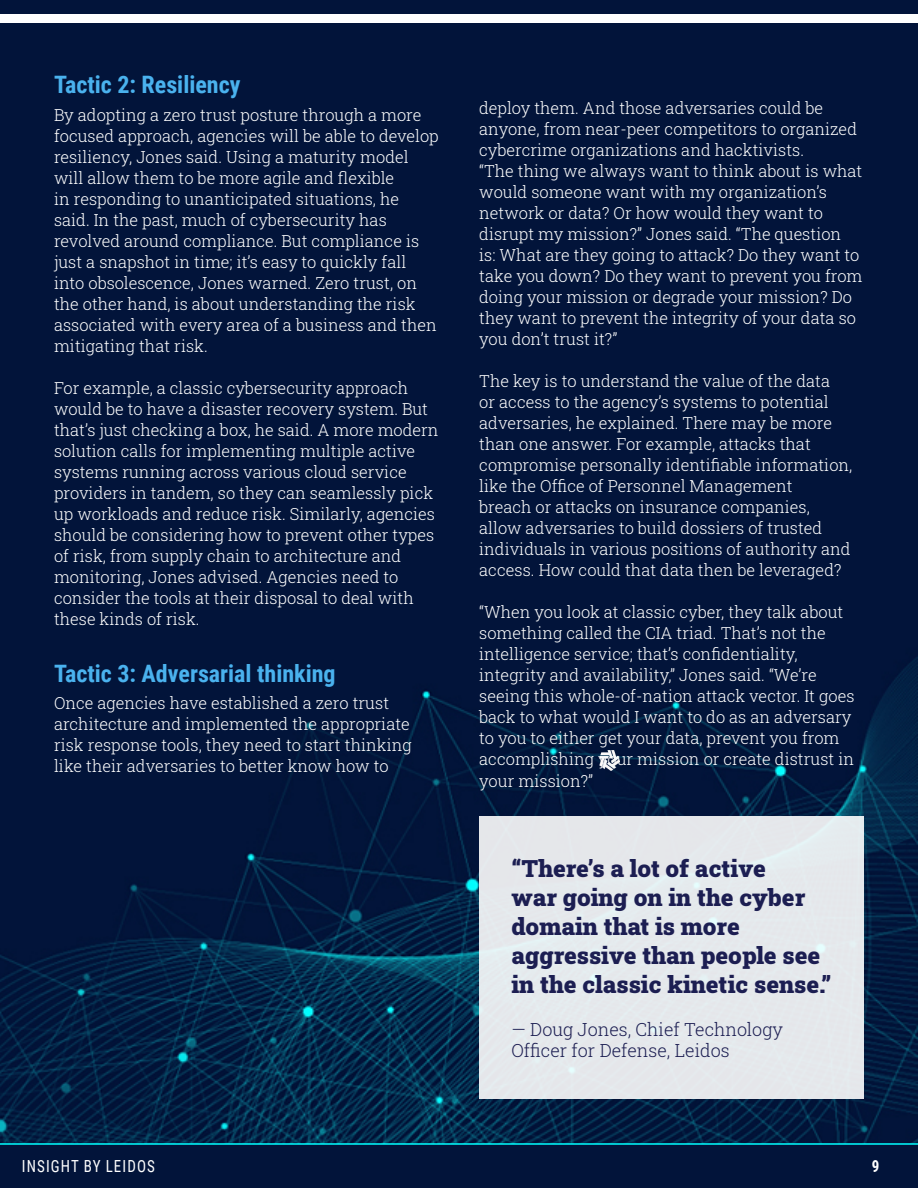
<style>
.page{position:relative;width:918px;height:1188px;background:#fff}
.page>*{position:absolute;margin:0;border:0;box-sizing:border-box;transform-origin:0 0}
.t1{font:24px/28.8px "Roboto Slab";color:#1c1e52}
.t2{font:700 24px "Roboto Condensed";color:#4ab2ee}
.t3{font:300 18px/21.6px "Roboto Slab";color:#1c1e52}
.t4{font:16.65px "Roboto Condensed";letter-spacing:.075em;color:#fff;scale:.9 1}
.t5{font:700 16.65px "Roboto Condensed";color:#fff;scale:.9 1}
.t6{font:300 16.5px/21px "Roboto Slab";color:#fff}
</style>
<div class="page">
<img style="left:0;top:0;width:918px;height:1143px">
<div style="left:0;top:1145px;width:918px;height:43px;background:#02143a"></div>
<div style="left:479px;top:816px;width:385px;height:283px;background:#e5e8ec"></div>
<div style="left:0;top:14px;width:918px;height:9px;background:#fff"></div>
<hr style="left:0;top:1143px;width:918px;height:2px;background:#02ffff">
<svg style="left:587px;top:740px;width:49px;height:33px;background:#243555"></svg>
<h1 class="t2" style="left:54px;top:67px;width:188px">Tactic 2: Resiliency</h1>
<p class="t6" style="left:54px;top:104px;width:386px">By adopting a zero trust posture through a more focused approach, agencies will be able to develop resiliency, Jones said. Using a maturity model will allow them to be more agile and flexible<br>in responding to unanticipated situations, he said. In the past, much of cybersecurity has revolved around compliance. But compliance is just a snapshot in time; it’s easy to quickly fall into obsolescence, Jones warned. Zero trust, on the other hand, is about understanding the risk associated with every area of a business and then mitigating that risk.</p>
<p class="t6" style="left:54px;top:377px;width:386px">For example, a classic cybersecurity approach would be to have a disaster recovery system. But that’s just checking a box, he said. A more modern solution calls for implementing multiple active systems running across various cloud service providers in tandem, so they can seamlessly pick up workloads and reduce risk. Similarly, agencies should be considering how to prevent other types of risk, from supply chain to architecture and monitoring, Jones advised. Agencies need to consider the tools at their disposal to deal with these kinds of risk.</p>
<h1 class="t2" style="left:54px;top:656px;width:283px">Tactic 3: Adversarial thinking</h1>
<p class="t6" style="left:54px;top:692px;width:359px">Once agencies have established a zero trust architecture and implemented the appropriate risk response tools, they need to start thinking like their adversaries to better know how to</p>
<p class="t6" style="left:479px;top:97px;width:385px">deploy them. And those adversaries could be anyone, from near-peer competitors to organized cybercrime organizations and hacktivists.<br>“The thing we always want to think about is what would someone want with my organization’s network or data? Or how would they want to disrupt my mission?” Jones said. “The question<br>is: What are they going to attack? Do they want to take you down? Do they want to prevent you from doing your mission or degrade your mission? Do they want to prevent the integrity of your data so you don’t trust it?”</p>
<p class="t6" style="left:479px;top:370px;width:375px">The key is to understand the value of the data<br>or access to the agency’s systems to potential adversaries, he explained. There may be more than one answer. For example, attacks that compromise personally identifiable information, like the Office of Personnel Management<br>breach or attacks on insurance companies, allow adversaries to build dossiers of trusted individuals in various positions of authority and access. How could that data then be leveraged?</p>
<p class="t6" style="left:479px;top:601px;width:377px">“When you look at classic cyber, they talk about something called the CIA triad. That’s not the intelligence service; that’s confidentiality, integrity and availability,” Jones said. “We’re seeing this whole-of-nation attack vector. It goes back to what would I want to do as an adversary to you to either get your data, prevent you from accomplishing your mission or create distrust in your mission?”</p>
<h1 class="t1" style="left:511px;top:854px;width:322px">“There’s a lot of active<br>war going on in the cyber domain that is more aggressive than people see in the classic kinetic sense.”</h1>
<p class="t3" style="left:511px;top:1018px;width:273px">— Doug Jones, Chief Technology<br>Officer for Defense, Leidos</p>
<p class="t4" style="left:22px;top:1154px;width:149px">INSIGHT BY LEIDOS</p>
<p class="t5" style="left:872px;top:1154px;width:10px">9</p>
</div>
